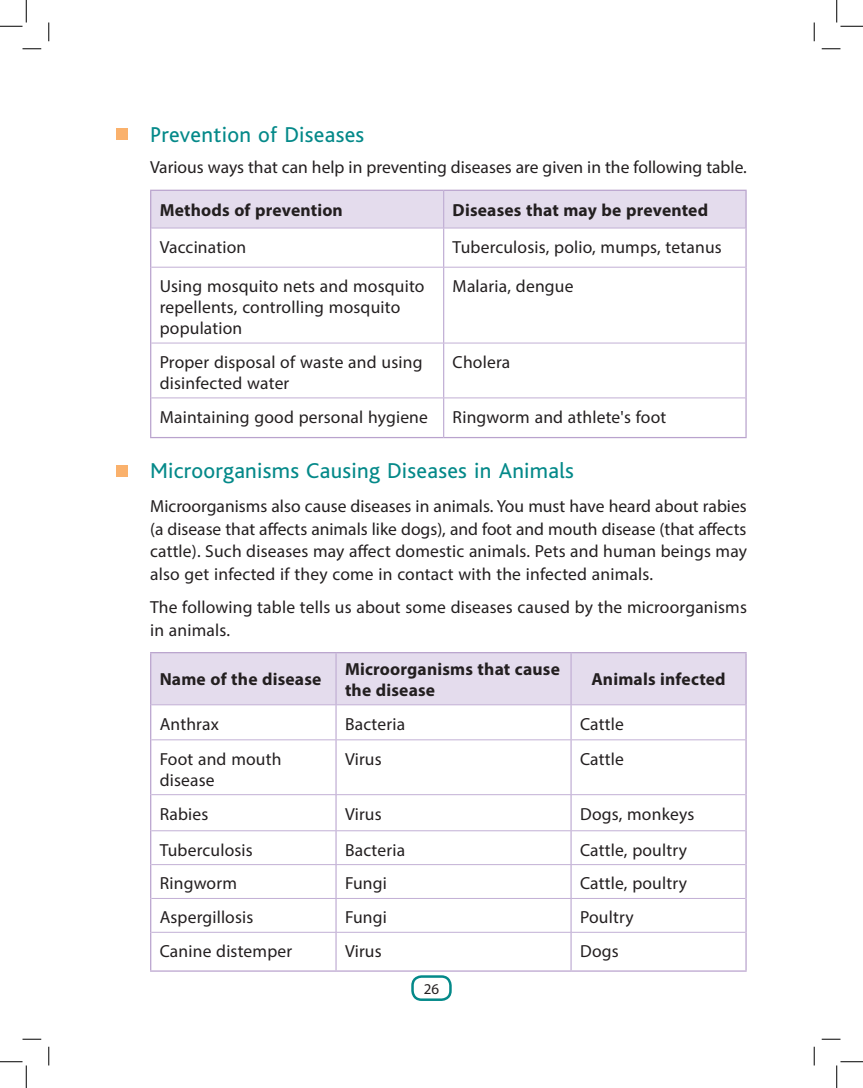
<style>
.page{position:relative;width:863px;height:1088px;background:#fff}
.page>*{position:absolute;margin:0;border:0;box-sizing:border-box;transform-origin:0 0}
.t1{font:22.5px "Bliss";letter-spacing:.01em;color:#048989}
.t2{font:17.5px/21px "Myriad Pro";letter-spacing:.01em;color:#231f20}
.t3{font:700 17.5px/21px "Myriad Pro";letter-spacing:.01em;color:#231f20}
.t4{font:15px "Myriad Pro";color:#231f20}
</style>
<div class="page">
<div style="left:411px;top:975px;width:40px;height:25px;border:2px solid #048989;border-radius:9px"></div>
<div style="left:116px;top:128px;width:12px;height:12px;background:#fab16c"></div>
<div style="left:151px;top:191px;width:594px;height:37px;background:#e4dced"></div>
<hr style="left:150px;top:190px;width:293px;height:1px;background:#b9a3cd">
<hr style="left:150px;top:191px;width:1px;height:37px;background:#b9a3cd">
<hr style="left:443px;top:190px;width:303px;height:1px;background:#b9a3cd">
<hr style="left:745px;top:191px;width:1px;height:37px;background:#b9a3cd">
<hr style="left:150px;top:228px;width:1px;height:39px;background:#b9a3cd">
<hr style="left:745px;top:228px;width:1px;height:39px;background:#b9a3cd">
<hr style="left:150px;top:267px;width:1px;height:76px;background:#b9a3cd">
<hr style="left:745px;top:267px;width:1px;height:76px;background:#b9a3cd">
<hr style="left:150px;top:343px;width:1px;height:55px;background:#b9a3cd">
<hr style="left:745px;top:343px;width:1px;height:55px;background:#b9a3cd">
<hr style="left:150px;top:398px;width:1px;height:39px;background:#b9a3cd">
<hr style="left:745px;top:398px;width:1px;height:39px;background:#b9a3cd">
<hr style="left:150px;top:437px;width:293px;height:1px;background:#b9a3cd">
<hr style="left:443px;top:437px;width:303px;height:1px;background:#b9a3cd">
<hr style="left:443px;top:191px;width:1px;height:37px;background:#c2b0d5">
<hr style="left:443px;top:228px;width:1px;height:39px;background:#c2b0d5">
<hr style="left:443px;top:267px;width:1px;height:76px;background:#c2b0d5">
<hr style="left:443px;top:343px;width:1px;height:54px;background:#c2b0d5">
<hr style="left:443px;top:398px;width:1px;height:39px;background:#c2b0d5">
<hr style="left:151px;top:228px;width:292px;height:1px;background:#c2b0d5">
<hr style="left:443px;top:228px;width:302px;height:1px;background:#c2b0d5">
<hr style="left:151px;top:267px;width:292px;height:1px;background:#c2b0d5">
<hr style="left:443px;top:267px;width:302px;height:1px;background:#c2b0d5">
<hr style="left:151px;top:343px;width:292px;height:1px;background:#c2b0d5">
<hr style="left:443px;top:343px;width:302px;height:1px;background:#c2b0d5">
<hr style="left:151px;top:397px;width:292px;height:1px;background:#c2b0d5">
<hr style="left:443px;top:397px;width:302px;height:1px;background:#c2b0d5">
<div style="left:116px;top:465px;width:12px;height:11px;background:#fab16c"></div>
<div style="left:151px;top:653px;width:595px;height:52px;background:#e4dced"></div>
<hr style="left:150px;top:652px;width:186px;height:1px;background:#b9a3cd">
<hr style="left:150px;top:653px;width:1px;height:51px;background:#b9a3cd">
<hr style="left:336px;top:652px;width:235px;height:1px;background:#b9a3cd">
<hr style="left:571px;top:652px;width:175px;height:1px;background:#b9a3cd">
<hr style="left:745px;top:653px;width:1px;height:51px;background:#b9a3cd">
<hr style="left:150px;top:705px;width:1px;height:35px;background:#b9a3cd">
<hr style="left:745px;top:705px;width:1px;height:35px;background:#b9a3cd">
<hr style="left:150px;top:740px;width:1px;height:54px;background:#b9a3cd">
<hr style="left:745px;top:740px;width:1px;height:54px;background:#b9a3cd">
<hr style="left:150px;top:794px;width:1px;height:36px;background:#b9a3cd">
<hr style="left:745px;top:794px;width:1px;height:36px;background:#b9a3cd">
<hr style="left:150px;top:830px;width:1px;height:34px;background:#b9a3cd">
<hr style="left:745px;top:830px;width:1px;height:34px;background:#b9a3cd">
<hr style="left:150px;top:864px;width:1px;height:34px;background:#b9a3cd">
<hr style="left:745px;top:864px;width:1px;height:34px;background:#b9a3cd">
<hr style="left:150px;top:898px;width:1px;height:34px;background:#b9a3cd">
<hr style="left:745px;top:898px;width:1px;height:34px;background:#b9a3cd">
<hr style="left:150px;top:932px;width:1px;height:38px;background:#b9a3cd">
<hr style="left:745px;top:932px;width:1px;height:38px;background:#b9a3cd">
<hr style="left:150px;top:970px;width:186px;height:1px;background:#b9a3cd">
<hr style="left:336px;top:970px;width:235px;height:1px;background:#b9a3cd">
<hr style="left:571px;top:970px;width:175px;height:1px;background:#b9a3cd">
<hr style="left:335px;top:653px;width:1px;height:51px;background:#c2b0d5">
<hr style="left:570px;top:653px;width:1px;height:51px;background:#c2b0d5">
<hr style="left:335px;top:705px;width:1px;height:34px;background:#c2b0d5">
<hr style="left:570px;top:705px;width:1px;height:34px;background:#c2b0d5">
<hr style="left:335px;top:740px;width:1px;height:54px;background:#c2b0d5">
<hr style="left:570px;top:740px;width:1px;height:54px;background:#c2b0d5">
<hr style="left:335px;top:795px;width:1px;height:35px;background:#c2b0d5">
<hr style="left:570px;top:795px;width:1px;height:35px;background:#c2b0d5">
<hr style="left:335px;top:831px;width:1px;height:33px;background:#c2b0d5">
<hr style="left:570px;top:831px;width:1px;height:33px;background:#c2b0d5">
<hr style="left:335px;top:865px;width:1px;height:33px;background:#c2b0d5">
<hr style="left:570px;top:865px;width:1px;height:33px;background:#c2b0d5">
<hr style="left:335px;top:898px;width:1px;height:34px;background:#c2b0d5">
<hr style="left:570px;top:898px;width:1px;height:34px;background:#c2b0d5">
<hr style="left:335px;top:932px;width:1px;height:38px;background:#c2b0d5">
<hr style="left:570px;top:932px;width:1px;height:38px;background:#c2b0d5">
<hr style="left:151px;top:704px;width:185px;height:1px;background:#c2b0d5">
<hr style="left:336px;top:704px;width:235px;height:1px;background:#c2b0d5">
<hr style="left:571px;top:704px;width:174px;height:1px;background:#c2b0d5">
<hr style="left:151px;top:739px;width:185px;height:1px;background:#c2b0d5">
<hr style="left:336px;top:739px;width:235px;height:1px;background:#c2b0d5">
<hr style="left:571px;top:739px;width:174px;height:1px;background:#c2b0d5">
<hr style="left:151px;top:794px;width:185px;height:1px;background:#c2b0d5">
<hr style="left:336px;top:794px;width:235px;height:1px;background:#c2b0d5">
<hr style="left:571px;top:794px;width:174px;height:1px;background:#c2b0d5">
<hr style="left:151px;top:830px;width:185px;height:1px;background:#c2b0d5">
<hr style="left:336px;top:830px;width:235px;height:1px;background:#c2b0d5">
<hr style="left:571px;top:830px;width:174px;height:1px;background:#c2b0d5">
<hr style="left:151px;top:864px;width:185px;height:1px;background:#c2b0d5">
<hr style="left:336px;top:864px;width:235px;height:1px;background:#c2b0d5">
<hr style="left:571px;top:864px;width:174px;height:1px;background:#c2b0d5">
<hr style="left:151px;top:898px;width:185px;height:1px;background:#c2b0d5">
<hr style="left:336px;top:898px;width:235px;height:1px;background:#c2b0d5">
<hr style="left:571px;top:898px;width:174px;height:1px;background:#c2b0d5">
<hr style="left:151px;top:932px;width:185px;height:1px;background:#c2b0d5">
<hr style="left:336px;top:932px;width:235px;height:1px;background:#c2b0d5">
<hr style="left:571px;top:932px;width:174px;height:1px;background:#c2b0d5">
<svg style="left:22px;top:48px;width:19px;height:2px"></svg>
<svg style="left:821px;top:48px;width:19px;height:2px"></svg>
<svg style="left:22px;top:1038px;width:19px;height:2px"></svg>
<svg style="left:821px;top:1038px;width:19px;height:2px"></svg>
<svg style="left:48px;top:22px;width:2px;height:19px"></svg>
<svg style="left:48px;top:1046px;width:2px;height:19px"></svg>
<svg style="left:813px;top:22px;width:2px;height:19px"></svg>
<svg style="left:813px;top:1046px;width:2px;height:19px"></svg>
<svg style="left:0;top:0;width:27px;height:27px"></svg>
<svg style="left:0;top:1061px;width:27px;height:27px"></svg>
<svg style="left:836px;top:0;width:26px;height:27px"></svg>
<svg style="left:836px;top:1061px;width:26px;height:27px"></svg>
<p class="t1" style="left:150px;top:122px;width:216px">Prevention of Diseases</p>
<p class="t2" style="left:150px;top:157px;width:598px">Various ways that can help in preventing diseases are given in the following table.</p>
<p class="t3" style="left:160px;top:199px;width:185px">Methods of prevention</p>
<p class="t3" style="left:452px;top:199px;width:257px">Diseases that may be prevented</p>
<p class="t2" style="left:160px;top:236px;width:88px">Vaccination</p>
<p class="t2" style="left:452px;top:236px;width:270px">Tuberculosis, polio, mumps, tetanus</p>
<p class="t2" style="left:160px;top:275px;width:266px">Using mosquito nets and mosquito repellents, controlling mosquito population</p>
<p class="t2" style="left:452px;top:275px;width:122px">Malaria, dengue</p>
<p class="t2" style="left:160px;top:351px;width:264px">Proper disposal of waste and using disinfected water</p>
<p class="t2" style="left:452px;top:351px;width:59px">Cholera</p>
<p class="t2" style="left:160px;top:406px;width:270px">Maintaining good personal hygiene</p>
<p class="t2" style="left:452px;top:406px;width:215px">Ringworm and athlete's foot</p>
<p class="t1" style="left:150px;top:459px;width:425px">Microorganisms Causing Diseases in Animals</p>
<p class="t2" style="left:150px;top:494px;width:598px;line-height:22.5px;text-align:justify">Microorganisms also cause diseases in animals. You must have heard about rabies (a disease that affects animals like dogs), and foot and mouth disease (that affects cattle). Such diseases may affect domestic animals. Pets and human beings may also get infected if they come in contact with the infected animals.</p>
<p class="t2" style="left:150px;top:596px;width:598px;line-height:22.5px">The following table tells us about some diseases caused by the microorganisms in animals.</p>
<p class="t3" style="left:160px;top:668px;width:163px">Name of the disease</p>
<p class="t3" style="left:345px;top:658px;width:216px">Microorganisms that cause the disease</p>
<p class="t3" style="left:591px;top:668px;width:136px">Animals infected</p>
<p class="t2" style="left:160px;top:713px;width:61px">Anthrax</p>
<p class="t2" style="left:345px;top:713px;width:62px">Bacteria</p>
<p class="t2" style="left:580px;top:713px;width:45px">Cattle</p>
<p class="t2" style="left:160px;top:748px;width:123px">Foot and mouth disease</p>
<p class="t2" style="left:345px;top:748px;width:38px">Virus</p>
<p class="t2" style="left:580px;top:748px;width:45px">Cattle</p>
<p class="t2" style="left:160px;top:803px;width:50px">Rabies</p>
<p class="t2" style="left:345px;top:803px;width:38px">Virus</p>
<p class="t2" style="left:580px;top:803px;width:116px">Dogs, monkeys</p>
<p class="t2" style="left:160px;top:839px;width:95px">Tuberculosis</p>
<p class="t2" style="left:345px;top:839px;width:62px">Bacteria</p>
<p class="t2" style="left:580px;top:839px;width:108px">Cattle, poultry</p>
<p class="t2" style="left:160px;top:872px;width:79px">Ringworm</p>
<p class="t2" style="left:345px;top:872px;width:43px">Fungi</p>
<p class="t2" style="left:580px;top:872px;width:108px">Cattle, poultry</p>
<p class="t2" style="left:160px;top:906px;width:95px">Aspergillosis</p>
<p class="t2" style="left:345px;top:906px;width:43px">Fungi</p>
<p class="t2" style="left:580px;top:906px;width:55px">Poultry</p>
<p class="t2" style="left:160px;top:940px;width:134px">Canine distemper</p>
<p class="t2" style="left:345px;top:940px;width:38px">Virus</p>
<p class="t2" style="left:580px;top:940px;width:40px">Dogs</p>
<p class="t4" style="left:423px;top:979px;width:17px">26</p>
</div>
